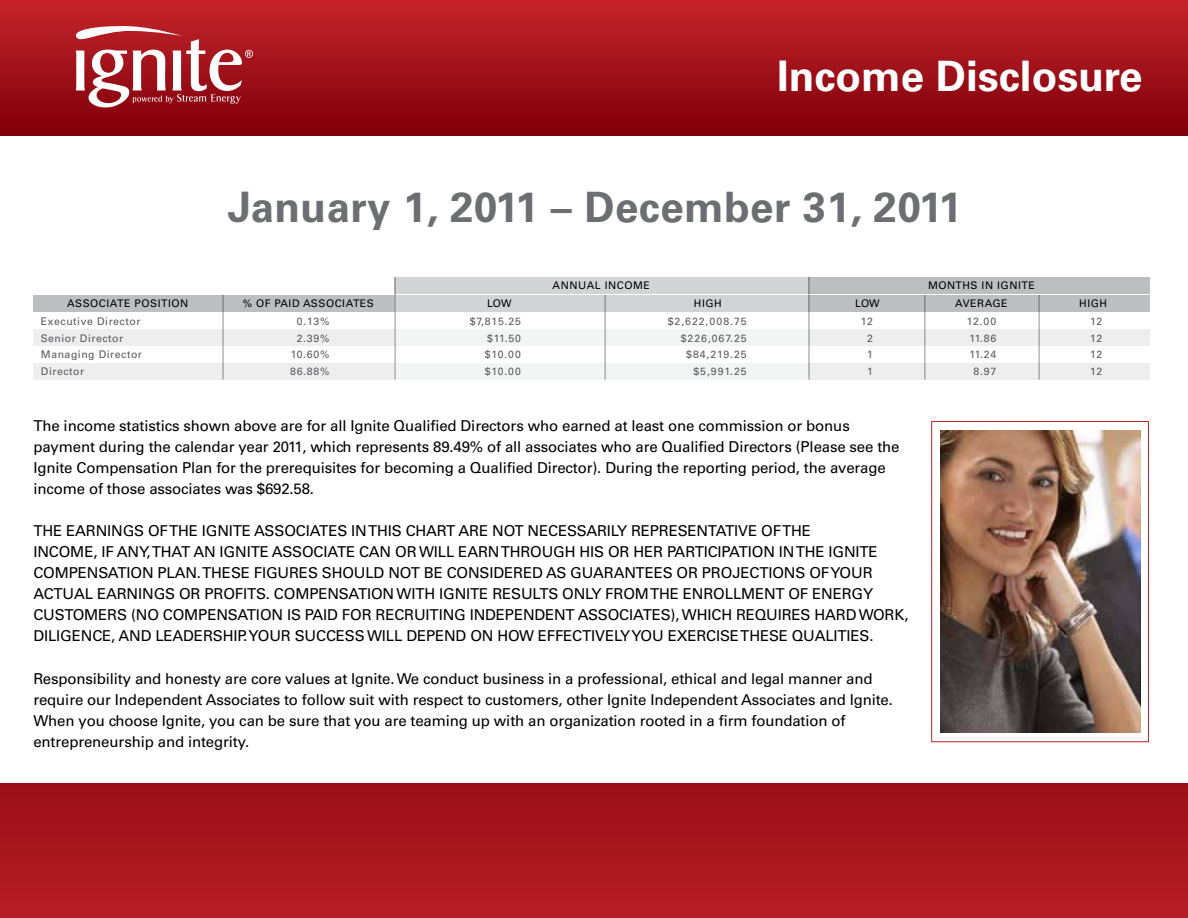
<style>
.page{position:relative;width:1188px;height:918px;background:#fff}
.page>*{position:absolute;margin:0;border:0;box-sizing:border-box;transform-origin:0 0}
.t1{font:700 42px "Univers";letter-spacing:.01em;color:#6d6e71}
.t2{font:700 42px "Univers";color:#fff}
.t3{font:15px/21px "Univers";letter-spacing:-.01em;color:#000}
.t4{font:10.5px/16.5px "Univers";letter-spacing:.05em;color:#58595b;text-align:justify}
.t5{font:10.5px "Univers";letter-spacing:.04em;color:#000}
.t6{font:10.5px/16.5px "Univers";letter-spacing:.09em;color:#58595b;text-align:right}
.t7{font:10.5px/16.5px "Univers";letter-spacing:.07em;color:#58595b;text-align:right}
</style>
<div class="page">
<div style="left:0;top:0;width:1188px;height:135px;background:linear-gradient(to bottom,#c5252b,#7f0008)"></div>
<div style="left:0;top:783px;width:1188px;height:135px;background:linear-gradient(to right,#a9161e,#a9161e)"></div>
<svg style="left:76px;top:26px;width:177px;height:81px"></svg>
<div style="left:33px;top:295px;width:361px;height:17px;background:#bcbec0"></div>
<div style="left:394px;top:295px;width:414px;height:17px;background:#d1d3d4"></div>
<div style="left:808px;top:295px;width:342px;height:17px;background:#bcbec0"></div>
<div style="left:394px;top:277px;width:414px;height:16px;background:#d1d3d4"></div>
<div style="left:808px;top:277px;width:342px;height:16px;background:#bcbec0"></div>
<div style="left:33px;top:329px;width:361px;height:17px;background:#eeeeef"></div>
<div style="left:394px;top:329px;width:414px;height:17px;background:#f3f4f4"></div>
<div style="left:808px;top:329px;width:342px;height:17px;background:#eeeeef"></div>
<div style="left:33px;top:363px;width:361px;height:17px;background:#eeeeef"></div>
<div style="left:394px;top:363px;width:414px;height:17px;background:#f3f4f4"></div>
<div style="left:808px;top:363px;width:342px;height:17px;background:#eeeeef"></div>
<hr style="left:222px;top:295px;width:2px;height:85px;background:#000">
<hr style="left:394px;top:277px;width:2px;height:103px;background:#000">
<hr style="left:808px;top:277px;width:2px;height:103px;background:#000">
<hr style="left:604px;top:295px;width:2px;height:85px;background:#000">
<hr style="left:924px;top:295px;width:2px;height:85px;background:#000">
<hr style="left:1038px;top:295px;width:2px;height:85px;background:#000">
<div style="left:931px;top:421px;width:218px;height:321px;border:1px solid #c52329"></div>
<img style="left:941px;top:430px;width:199px;height:303px">
<h1 class="t2" style="left:777px;top:52px;width:367px">Income Disclosure</h1>
<h1 class="t1" style="left:228px;top:183px;width:736px">January 1, 2011 – December 31, 2011</h1>
<p class="t5" style="left:553px;top:280px;width:9px">annual</p>
<p class="t5" style="left:605px;top:280px;width:9px">income</p>
<p class="t5" style="left:928px;top:280px;width:10px">months</p>
<p class="t5" style="left:982px;top:280px;width:23px">in ignite</p>
<p class="t5" style="left:243px;top:297px;width:77px">% of PAID Associates</p>
<p class="t5" style="left:487px;top:297px;width:9px">low</p>
<p class="t5" style="left:694px;top:297px;width:8px">high</p>
<p class="t5" style="left:855px;top:297px;width:9px">low</p>
<p class="t5" style="left:955px;top:297px;width:9px">average</p>
<p class="t5" style="left:1079px;top:297px;width:8px">high</p>
<p class="t5" style="left:67px;top:297px;width:16px">Associate</p>
<p class="t5" style="left:135px;top:297px;width:15px">Position</p>
<p class="t4" style="left:41px;top:313px;width:103px;text-align:left">Executive Director<br>Senior Director<br>Managing Director<br>Director</p>
<p class="t7" style="left:290px;top:313px;width:41px">0.13%<br>2.39%<br>10.60%<br>86.88%</p>
<p class="t4" style="left:867px;top:313px;width:7px;text-indent:-6px">12<br>2<br>1<br>1</p>
<p class="t4" style="left:1090px;top:313px;width:14px">12<br>12<br>12<br>12</p>
<p class="t4" style="left:485px;top:313px;width:38px;text-indent:-15px">$7,815.25 $11.50 $10.00 $10.00</p>
<p class="t6" style="left:668px;top:313px;width:80px">$2,622,008.75 $226,067.25 $84,219.25 $5,991.25</p>
<p class="t7" style="left:967px;top:313px;width:31px">12.00<br>11.86<br>11.24<br>8.97</p>
<p class="t3" style="left:33px;top:415px;width:868px">The income statistics shown above are for all Ignite Qualified Directors who earned at least one commission or bonus payment during the calendar year 2011, which represents 89.49% of all associates who are Qualified Directors (Please see the Ignite Compensation Plan for the prerequisites for becoming a Qualified Director). During the reporting period, the average income of those associates was $692.58.</p>
<p class="t3" style="left:33px;top:521px;width:877px">THE EARNINGS OF THE IGNITE ASSOCIATES IN THIS CHART ARE NOT NECESSARILY REPRESENTATIVE OF THE<br>INCOME, IF ANY, THAT AN IGNITE ASSOCIATE CAN OR WILL EARN THROUGH HIS OR HER PARTICIPATION IN THE IGNITE COMPENSATION PLAN. THESE FIGURES SHOULD NOT BE CONSIDERED AS GUARANTEES OR PROJECTIONS OF YOUR ACTUAL EARNINGS OR PROFITS. COMPENSATION WITH IGNITE RESULTS ONLY FROM THE ENROLLMENT OF ENERGY CUSTOMERS (NO COMPENSATION IS PAID FOR RECRUITING INDEPENDENT ASSOCIATES), WHICH REQUIRES HARD WORK, DILIGENCE, AND LEADERSHIP. YOUR SUCCESS WILL DEPEND ON HOW EFFECTIVELY YOU EXERCISE THESE QUALITIES.</p>
<p class="t3" style="left:33px;top:668px;width:861px">Responsibility and honesty are core values at Ignite. We conduct business in a professional, ethical and legal manner and require our Independent Associates to follow suit with respect to customers, other Ignite Independent Associates and Ignite.<br>When you choose Ignite, you can be sure that you are teaming up with an organization rooted in a firm foundation of entrepreneurship and integrity.</p>
</div>
